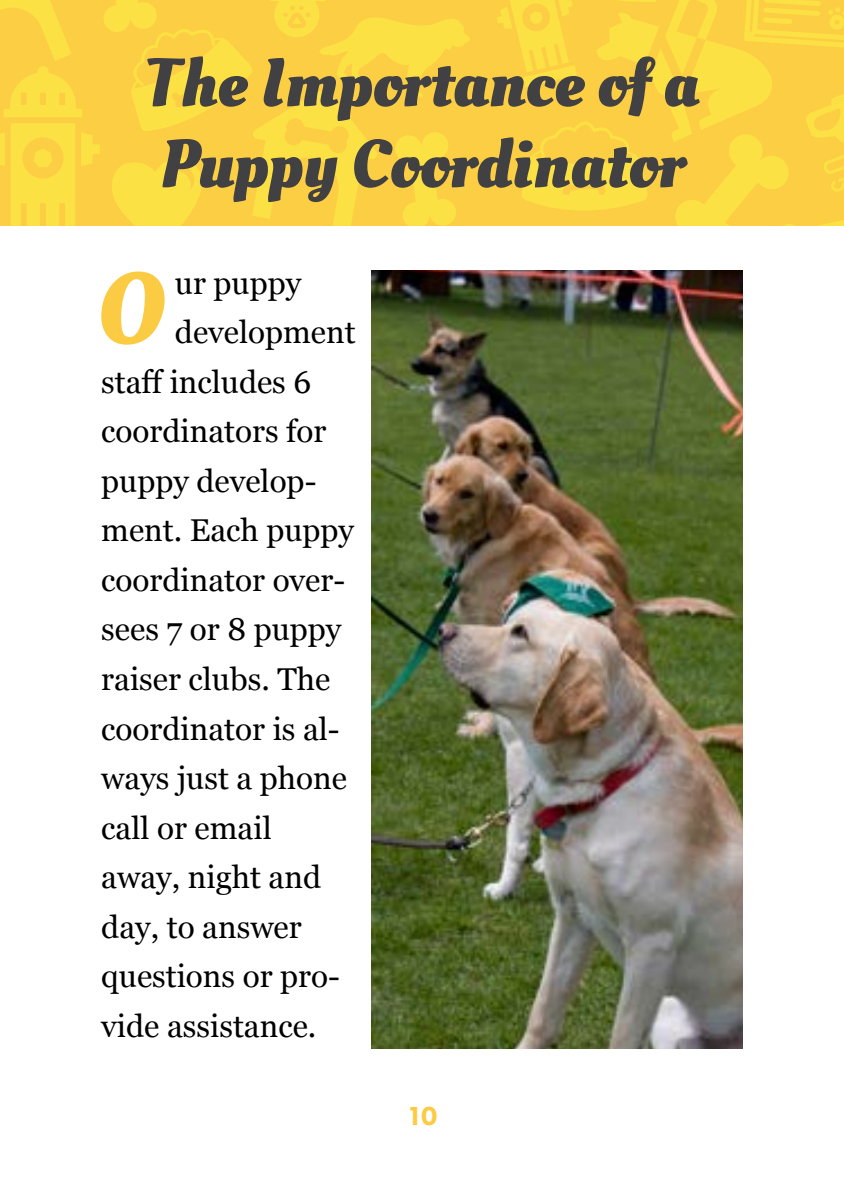
<style>
.page{position:relative;width:844px;height:1193px;background:#fff}
.page>*{position:absolute;margin:0;border:0;box-sizing:border-box;transform-origin:0 0}
.t1{font:700 101.25px "Oleo Script";color:#fccb44}
.t2{font:700 67.5px/81px "Oleo Script";color:#414042}
.t3{font:31.5px "Georgia";color:#000}
.t4{font:800 27px "Futura PT";color:#fccb44}
</style>
<div class="page">
<div style="left:0;top:0;width:844px;height:225px;background:linear-gradient(to right,#fcd543,#fcd343)"></div>
<img style="left:371px;top:270px;width:372px;height:778px">
<h2 class="t2" style="left:145px;top:43px;width:555px">The Importance of a<br>Puppy Coordinator</h2>
<h1 class="t1" style="left:96px;top:248px;width:70px">O</h1>
<p class="t3" style="left:175px;top:260px;width:128px">ur puppy</p>
<p class="t3" style="left:175px;top:309px;width:182px">development</p>
<p class="t3" style="left:101px;top:359px;width:212px">staff includes 6</p>
<p class="t3" style="left:101px;top:408px;width:227px">coordinators for</p>
<p class="t3" style="left:101px;top:458px;width:217px">puppy develop-</p>
<p class="t3" style="left:101px;top:507px;width:254px">ment. Each puppy</p>
<p class="t3" style="left:101px;top:557px;width:245px">coordinator over-</p>
<p class="t3" style="left:101px;top:606px;width:242px">sees 7 or 8 puppy</p>
<p class="t3" style="left:101px;top:656px;width:231px">raiser clubs. The</p>
<p class="t3" style="left:101px;top:705px;width:240px">coordinator is al-</p>
<p class="t3" style="left:101px;top:755px;width:247px">ways just a phone</p>
<p class="t3" style="left:101px;top:804px;width:172px">call or email</p>
<p class="t3" style="left:101px;top:854px;width:221px">away, night and</p>
<p class="t3" style="left:101px;top:903px;width:202px">day, to answer</p>
<p class="t3" style="left:101px;top:953px;width:240px">questions or pro-</p>
<p class="t3" style="left:101px;top:1002px;width:217px">vide assistance.</p>
<p class="t4" style="left:407px;top:1099px;width:32px">10</p>
</div>
